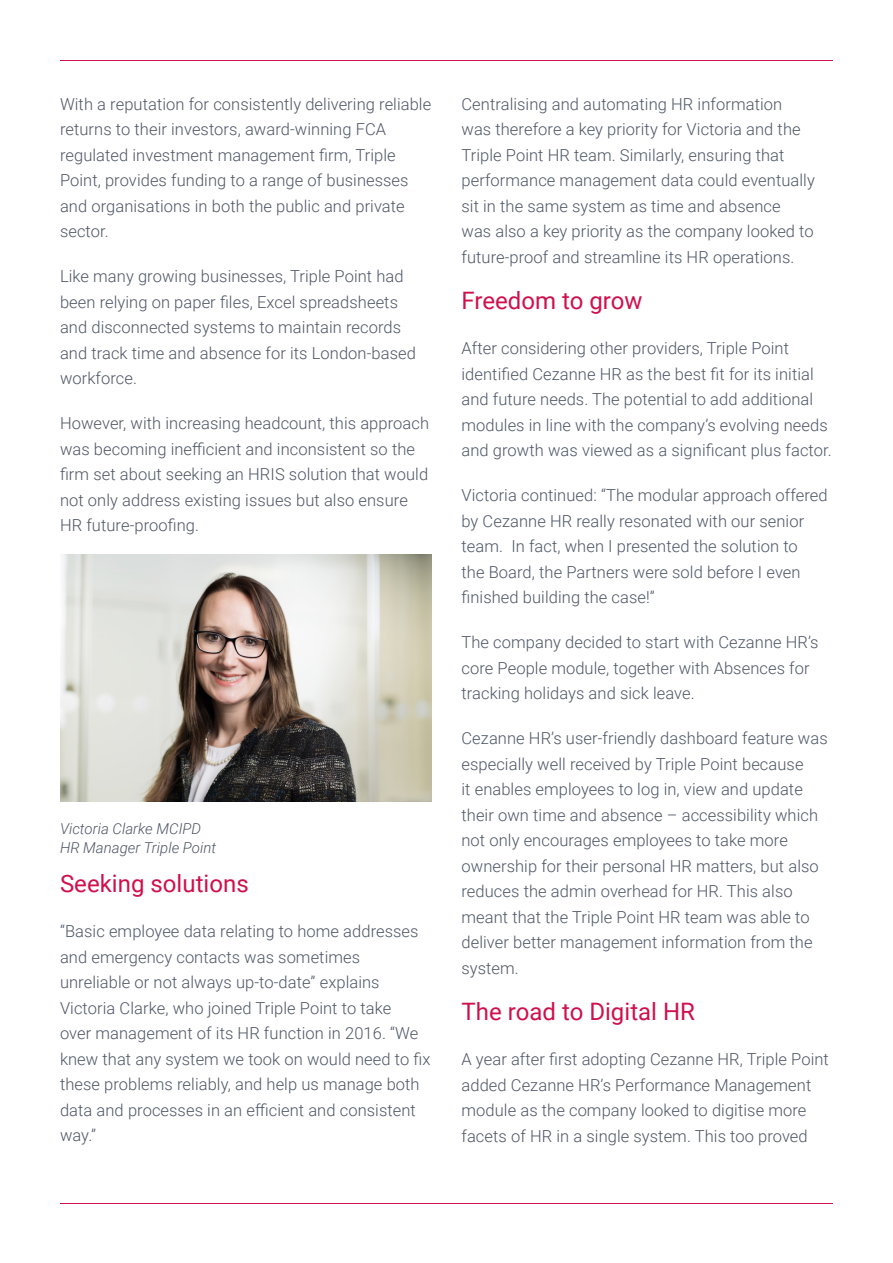
<style>
.page{position:relative;width:893px;height:1263px;background:#fff}
.page>*{position:absolute;margin:0;border:0;box-sizing:border-box;transform-origin:0 0}
.Paragraph_Style_3{font:24px "Roboto";color:#d00f4d}
.Paragraph_Style_3-2{font:300 16.5px/25.5px "Roboto";letter-spacing:.005em;color:#4d5667}
.Paragraph_Style_3-3{font:300 16.5px/25.5px "Roboto";letter-spacing:.005em;color:#4e5565}
.Paragraph_Style_3-4{font:300 16.5px/25.5px "Roboto";letter-spacing:.005em;color:#4d5666}
.t1{font:italic 300 15px "Roboto";color:#4e5666}
</style>
<div class="page">
<hr style="left:60px;top:60px;width:773px;height:1px;background:#d00f4d">
<hr style="left:60px;top:1203px;width:773px;height:1px;background:#d00f4d">
<img style="left:60px;top:554px;width:371px;height:248px">
<p class="Paragraph_Style_3-3" style="left:60px;top:91px;width:373px">With a reputation for consistently delivering reliable returns to their investors, award-winning FCA regulated investment management firm, Triple Point, provides funding to a range of businesses and organisations in both the public and private sector.</p>
<p class="Paragraph_Style_3-3" style="left:60px;top:263px;width:357px">Like many growing businesses, Triple Point had been relying on paper files, Excel spreadsheets and disconnected systems to maintain records and track time and absence for its London-based workforce.</p>
<p class="Paragraph_Style_3-3" style="left:60px;top:410px;width:371px">However, with increasing headcount, this approach was becoming inefficient and inconsistent so the firm set about seeking an HRIS solution that would not only address existing issues but also ensure HR future-proofing.</p>
<p class="t1" style="left:60px;top:818px;width:143px">Victoria Clarke MCIPD</p>
<p class="t1" style="left:60px;top:837px;width:158px">HR Manager Triple Point</p>
<p class="Paragraph_Style_3" style="left:60px;top:867px;width:190px">Seeking solutions</p>
<p class="Paragraph_Style_3-4" style="left:60px;top:918px;width:372px">“Basic employee data relating to home addresses and emergency contacts was sometimes unreliable or not always up-to-date” explains Victoria Clarke, who joined Triple Point to take<br>over management of its HR function in 2016. “We knew that any system we took on would need to fix these problems reliably, and help us manage both data and processes in an efficient and consistent way.”</p>
<p class="Paragraph_Style_3-4" style="left:461px;top:91px;width:355px">Centralising and automating HR information was therefore a key priority for Victoria and the Triple Point HR team. Similarly, ensuring that performance management data could eventually sit in the same system as time and absence<br>was also a key priority as the company looked to future-proof and streamline its HR operations.</p>
<p class="Paragraph_Style_3" style="left:461px;top:284px;width:183px">Freedom to grow</p>
<p class="Paragraph_Style_3-2" style="left:461px;top:335px;width:372px">After considering other providers, Triple Point identified Cezanne HR as the best fit for its initial and future needs. The potential to add additional modules in line with the company’s evolving needs and growth was viewed as a significant plus factor.</p>
<p class="Paragraph_Style_3-2" style="left:461px;top:482px;width:368px">Victoria continued: “The modular approach offered by Cezanne HR really resonated with our senior team. In fact, when I presented the solution to<br>the Board, the Partners were sold before I even finished building the case!”</p>
<p class="Paragraph_Style_3-2" style="left:461px;top:629px;width:359px">The company decided to start with Cezanne HR’s core People module, together with Absences for tracking holidays and sick leave.</p>
<p class="Paragraph_Style_3-2" style="left:461px;top:725px;width:368px">Cezanne HR’s user-friendly dashboard feature was especially well received by Triple Point because<br>it enables employees to log in, view and update their own time and absence – accessibility which not only encourages employees to take more ownership for their personal HR matters, but also reduces the admin overhead for HR. This also meant that the Triple Point HR team was able to deliver better management information from the system.</p>
<p class="Paragraph_Style_3" style="left:461px;top:995px;width:235px">The road to Digital HR</p>
<p class="Paragraph_Style_3-3" style="left:461px;top:1046px;width:369px">A year after first adopting Cezanne HR, Triple Point added Cezanne HR’s Performance Management module as the company looked to digitise more facets of HR in a single system. This too proved</p>
</div>
